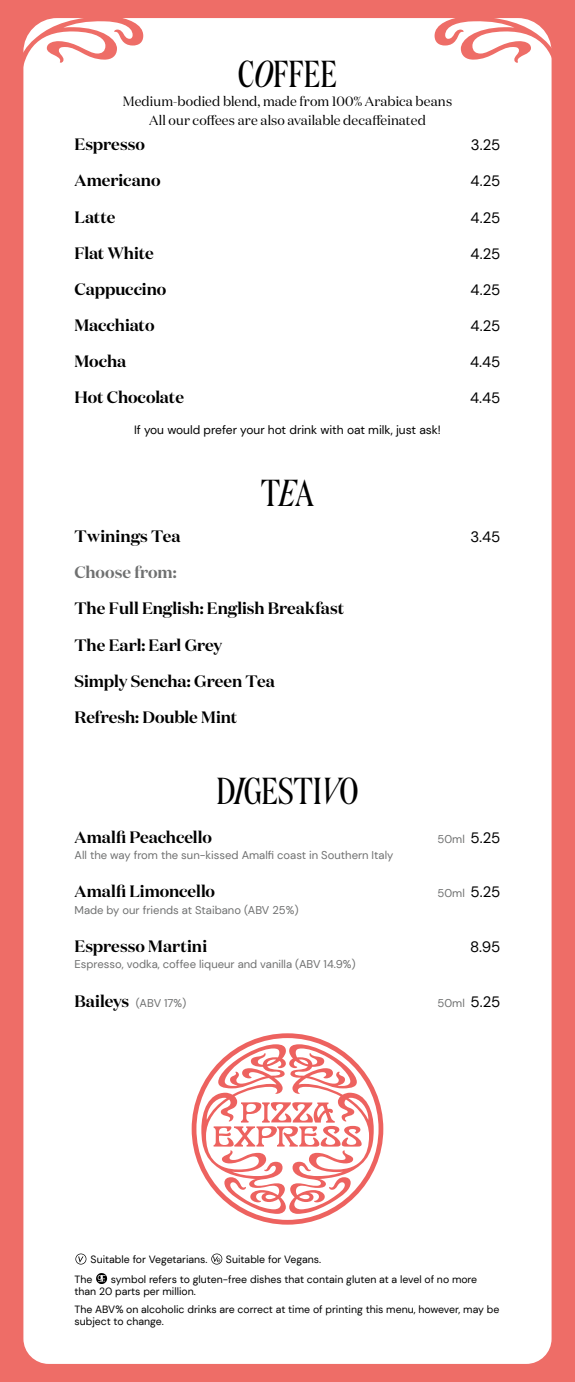
<style>
.page{position:relative;width:575px;height:1382px;background:#fff}
.page>*{position:absolute;margin:0;border:0;box-sizing:border-box;transform-origin:0 0}
.t1{font:37.5px "Domaine Display Cd";color:#000}
.t2{font:600 16.5px/36.2px "Domaine Display";letter-spacing:-.005em;color:#000}
.t3{font:600 16.5px "Domaine Display";color:#6f7070}
.t4{font:15px "DM Sans";color:#000}
.t5{font:13.5px/19px "Domaine Display";letter-spacing:.01em;color:#000;text-align:center}
.t6{font:12px "DM Sans";color:#000}
.t7{font:11.25px "DM Sans";color:#6f7070}
.t8{font:10.5px/12px "DM Sans";color:#000}
.s1{font-style:italic}
.s2{font-size:15px;color:#000}
.s3{font-family:"Domaine Display";font-weight:600;font-size:16.5px;color:#000}
</style>
<div class="page">
<div style="left:0;top:0;width:574px;height:1382px;background:#ee6d67"></div>
<div style="left:23px;top:18px;width:528px;height:1346px;background:#fff"></div>
<svg style="left:23px;top:18px;width:120px;height:77px"></svg>
<svg style="left:433px;top:18px;width:119px;height:77px"></svg>
<svg style="left:191px;top:1033px;width:192px;height:192px;fill:#fff"></svg>
<svg style="left:75px;top:1253px;width:11px;height:11px"></svg>
<svg style="left:211px;top:1253px;width:11px;height:11px"></svg>
<svg style="left:96px;top:1273px;width:11px;height:11px"></svg>
<h1 class="t1" style="left:237px;top:52px;width:101px">C<span class="s1">O</span>FFEE</h1>
<p class="t5" style="left:123px;top:91px;width:330px">Medium-bodied blend, made from 100% Arabica beans<br>All our coffees are also available decaffeinated</p>
<h2 class="t2" style="left:74px;top:126px;width:72px">Espresso</h2>
<h3 class="t4" style="left:470px;top:136px;width:31px">3.25</h3>
<h2 class="t2" style="left:74px;top:162px;width:87px">Americano</h2>
<h3 class="t4" style="left:470px;top:172px;width:31px">4.25</h3>
<h2 class="t2" style="left:74px;top:198px;width:43px">Latte</h2>
<h3 class="t4" style="left:470px;top:208px;width:31px">4.25</h3>
<h2 class="t2" style="left:74px;top:235px;width:81px">Flat White</h2>
<h3 class="t4" style="left:470px;top:244px;width:31px">4.25</h3>
<h2 class="t2" style="left:74px;top:271px;width:93px">Cappuccino</h2>
<h3 class="t4" style="left:470px;top:280px;width:31px">4.25</h3>
<h2 class="t2" style="left:74px;top:307px;width:81px">Macchiato</h2>
<h3 class="t4" style="left:470px;top:316px;width:31px">4.25</h3>
<h2 class="t2" style="left:74px;top:343px;width:53px">Mocha</h2>
<h3 class="t4" style="left:469px;top:353px;width:32px">4.45</h3>
<h2 class="t2" style="left:74px;top:379px;width:111px">Hot Chocolate</h2>
<h3 class="t4" style="left:469px;top:389px;width:32px">4.45</h3>
<p class="t6" style="left:134px;top:423px;width:308px">If you would prefer your hot drink with oat milk, just ask!</p>
<h1 class="t1" style="left:260px;top:471px;width:55px">T<span class="s1">E</span>A</h1>
<h2 class="t2" style="left:74px;top:518px;width:107px">Twinings Tea</h2>
<h3 class="t4" style="left:470px;top:528px;width:31px">3.45</h3>
<h2 class="t3" style="left:74px;top:562px;width:104px">Choose from:</h2>
<h2 class="t2" style="left:74px;top:590px;width:271px">The Full English: English Breakfast<br>The Earl: Earl Grey<br>Simply Sencha: Green Tea<br>Refresh: Double Mint</h2>
<h1 class="t1" style="left:216px;top:770px;width:143px">D<span class="s1">I</span>GESTI<span class="s1">V</span>O</h1>
<h2 class="t2" style="left:74px;top:818px;width:139px">Amalfi Peachcello</h2>
<p class="t7" style="left:437px;top:832px;width:64px">50ml <span class="s2">5.25</span></p>
<p class="t7" style="left:74px;top:848px;width:320px">All the way from the sun-kissed Amalfi coast in Southern Italy</p>
<h2 class="t2" style="left:74px;top:873px;width:142px">Amalfi Limoncello</h2>
<p class="t7" style="left:437px;top:886px;width:64px">50ml <span class="s2">5.25</span></p>
<p class="t7" style="left:74px;top:903px;width:225px">Made by our friends at Staibano (ABV 25%)</p>
<h2 class="t2" style="left:74px;top:928px;width:134px">Espresso Martini</h2>
<h3 class="t4" style="left:469px;top:937px;width:32px">8.95</h3>
<p class="t7" style="left:74px;top:958px;width:282px">Espresso, vodka, coffee liqueur and vanilla (ABV 14.9%)</p>
<p class="t7" style="left:74px;top:996px;width:113px"><span class="s3">Baileys</span> (ABV 17%)</p>
<p class="t7" style="left:437px;top:996px;width:64px">50ml <span class="s2">5.25</span></p>
<p class="t8" style="left:90px;top:1253px;width:118px">Suitable for Vegetarians.</p>
<p class="t8" style="left:226px;top:1253px;width:97px">Suitable for Vegans.</p>
<p class="t8" style="left:74px;top:1273px;width:19px">The</p>
<p class="t8" style="left:74px;top:1273px;width:404px;text-indent:36px">symbol refers to gluten-free dishes that contain gluten at a level of no more than 20 parts per million.</p>
<p class="t8" style="left:74px;top:1304px;width:426px">The ABV% on alcoholic drinks are correct at time of printing this menu, however, may be subject to change.</p>
</div>
